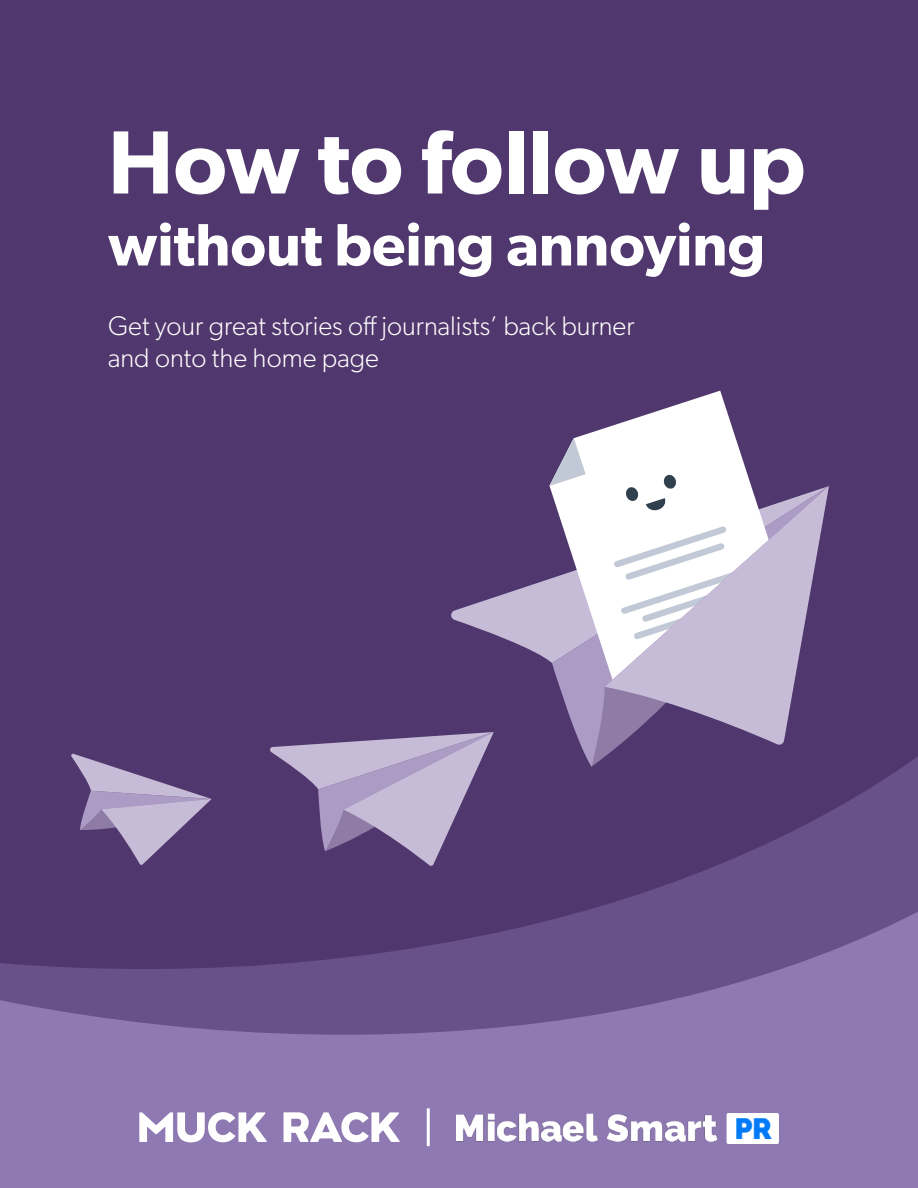
<style>
.page{position:relative;width:918px;height:1188px;background:#50376d}
.page>*{position:absolute;margin:0;border:0;box-sizing:border-box;transform-origin:0 0}
.t1{font:600 90px "Gibson";color:#fff}
.t2{font:600 60px "Gibson";color:#fff}
.t3{font:300 27px/32.4px "Gibson";color:#fff}
</style>
<div class="page">
<svg style="left:813px;top:757px;width:105px;height:64px"></svg>
<svg style="left:0;top:821px;width:918px;height:367px"></svg>
<svg style="left:139px;top:1112px;width:128px;height:30px;background:#cbc0db"></svg>
<svg style="left:284px;top:1112px;width:116px;height:30px;background:#cec4dd"></svg>
<img style="left:457px;top:1113px;width:322px;height:31px">
<hr style="left:427px;top:1108px;width:3px;height:38px;background:#fff">
<svg style="left:269px;top:732px;width:225px;height:134px"></svg>
<svg style="left:71px;top:753px;width:141px;height:112px"></svg>
<svg style="left:560px;top:690px;width:32px;height:77px;fill:#ab9bc5"></svg>
<svg style="left:451px;top:579px;width:98px;height:82px"></svg>
<svg style="left:549px;top:391px;width:202px;height:299px;fill:#fff"></svg>
<svg style="left:549px;top:438px;width:36px;height:48px"></svg>
<svg style="left:663px;top:474px;width:14px;height:12px"></svg>
<svg style="left:592px;top:486px;width:237px;height:281px"></svg>
<svg style="left:605px;top:486px;width:224px;height:260px"></svg>
<h1 class="t1" style="left:108px;top:109px;width:699px">How to follow up</h1>
<h2 class="t2" style="left:108px;top:209px;width:659px">without being annoying</h2>
<p class="t3" style="left:108px;top:309px;width:528px">Get your great stories off journalists’ back burner and onto the home page</p>
</div>
